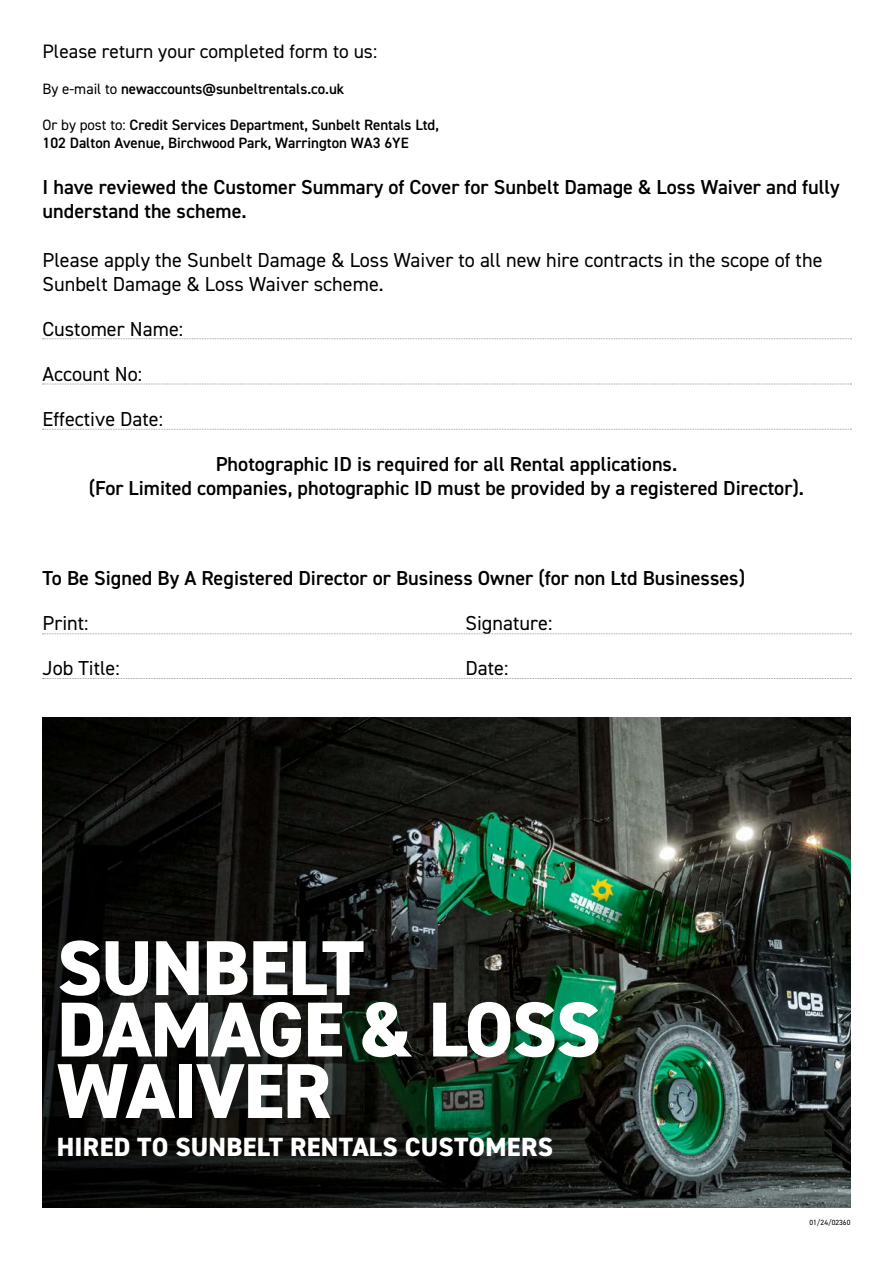
<style>
.page{position:relative;width:893px;height:1263px;background:#fff}
.page>*{position:absolute;margin:0;border:0;box-sizing:border-box;transform-origin:0 0}
.t1{font:800 78px/61.5px "DIN2014";letter-spacing:-.015em;color:#fff}
.t2{font:800 26.4px "DIN2014";letter-spacing:.01em;color:#fff}
.t3{font:600 20.25px/24.3px "DIN2014";color:#000}
.t4{font:20.25px/24.3px "DIN2014";color:#000}
.t5{font:19.5px "DIN2014";color:#000}
.t6{font:600 15px/18px "DIN2014";color:#000}
.t7{font:7.5px "DIN2014";color:#000}
.s1{font-weight:400}
</style>
<div class="page">
<img style="left:689px;top:718px;width:162px;height:490px">
<svg style="left:43px;top:718px;width:646px;height:490px;background:#18231c"></svg>
<svg style="left:43px;top:338px;width:808px;height:1px"></svg>
<svg style="left:43px;top:633px;width:808px;height:1px"></svg>
<svg style="left:43px;top:384px;width:808px;height:1px"></svg>
<svg style="left:43px;top:678px;width:808px;height:1px"></svg>
<svg style="left:43px;top:429px;width:808px;height:1px"></svg>
<p class="t5" style="left:43px;top:39px;width:336px">Please return your completed form to us:</p>
<p class="t6" style="left:43px;top:79px;width:303px"><span class="s1">By e-mail to</span> newaccounts@sunbeltrentals.co.uk</p>
<p class="t6" style="left:43px;top:115px;width:398px"><span class="s1">Or by post to:</span> Credit Services Department, Sunbelt Rentals Ltd,<br>102 Dalton Avenue, Birchwood Park, Warrington WA3 6YE</p>
<p class="t3" style="left:43px;top:174px;width:799px">I have reviewed the Customer Summary of Cover for Sunbelt Damage &amp; Loss Waiver and fully understand the scheme.</p>
<p class="t4" style="left:43px;top:247px;width:781px">Please apply the Sunbelt Damage &amp; Loss Waiver to all new hire contracts in the scope of the<br>Sunbelt Damage &amp; Loss Waiver scheme.</p>
<p class="t4" style="left:43px;top:316px;width:142px">Customer Name:</p>
<p class="t4" style="left:43px;top:361px;width:101px">Account No:</p>
<p class="t4" style="left:43px;top:406px;width:122px">Effective Date:</p>
<p class="t3" style="left:89px;top:451px;width:717px;text-align:center">Photographic ID is required for all Rental applications.<br>(For Limited companies, photographic ID must be provided by a registered Director).</p>
<p class="t3" style="left:43px;top:566px;width:704px">To Be Signed By A Registered Director or Business Owner (for non Ltd Businesses)</p>
<p class="t4" style="left:43px;top:611px;width:48px">Print:</p>
<p class="t4" style="left:466px;top:611px;width:88px">Signature:</p>
<p class="t4" style="left:43px;top:656px;width:79px">Job Title:</p>
<p class="t4" style="left:466px;top:656px;width:44px">Date:</p>
<h1 class="t1" style="left:57px;top:937px;width:545px">SUNBELT<br>DAMAGE &amp; LOSS<br>WAIVER</h1>
<h2 class="t2" style="left:57px;top:1130px;width:498px">HIRED TO SUNBELT RENTALS CUSTOMERS</h2>
<p class="t7" style="left:809px;top:1217px;width:43px">01/24/02360</p>
</div>
